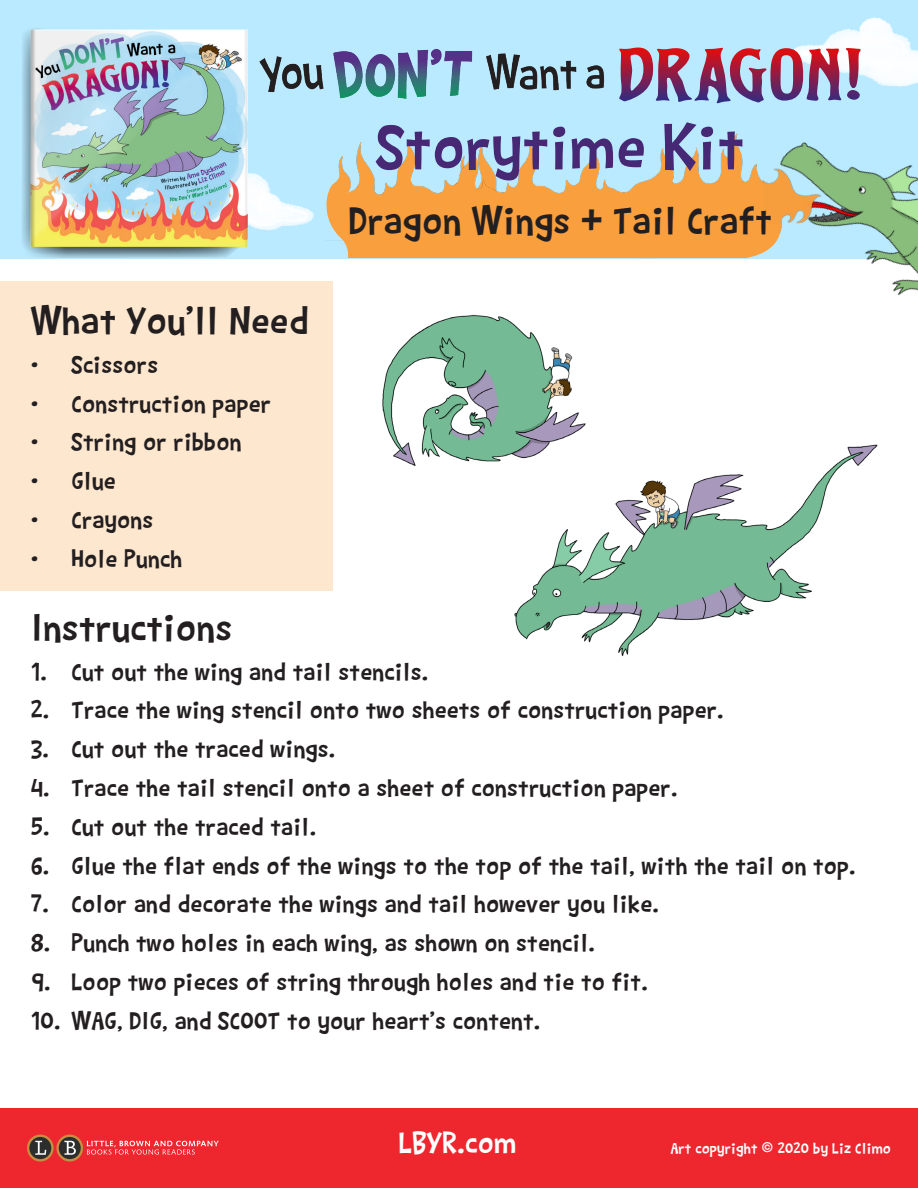
<style>
.page{position:relative;width:918px;height:1188px;background:#fff}
.page>*{position:absolute;margin:0;border:0;box-sizing:border-box;transform-origin:0 0}
.T{font:67.5px "Barthowheel";letter-spacing:.01em;color:#462875}
.T-2{font:42px "Barthowheel";letter-spacing:.01em;color:#231f20}
.T-3{font:33px "Barthowheel";letter-spacing:.01em;color:#fff}
.T-4{font:27px "Barthowheel";letter-spacing:.01em;color:#231f20}
.T-5{font:16.5px "Barthowheel";letter-spacing:.01em;color:#fff}
</style>
<div class="page">
<div style="left:0;top:282px;width:332px;height:309px;background:#fde7cf"></div>
<img style="left:353px;top:258px;width:253px;height:208px">
<img style="left:493px;top:423px;width:385px;height:234px">
<div style="left:0;top:0;width:918px;height:258px;background:#b9eaff"></div>
<img style="left:857px;top:165px;width:61px;height:131px">
<img style="left:131px;top:173px;width:184px;height:109px">
<img style="left:722px;top:142px;width:135px;height:117px">
<img style="left:506px;top:133px;width:258px;height:67px">
<img style="left:326px;top:142px;width:180px;height:93px">
<img style="left:795px;top:17px;width:123px;height:70px">
<svg style="left:22px;top:28px;width:225px;height:230px"></svg>
<svg style="left:36px;top:29px;width:206px;height:218px;background:#f2d15d"></svg>
<img style="left:29px;top:30px;width:213px;height:200px">
<svg style="left:242px;top:29px;width:6px;height:218px"></svg>
<svg style="left:30px;top:29px;width:6px;height:218px"></svg>
<img style="left:260px;top:48px;width:345px;height:51px">
<svg style="left:619px;top:48px;width:242px;height:56px"></svg>
<div style="left:338px;top:200px;width:446px;height:58px;background:#f99f3e"></div>
<div style="left:0;top:1108px;width:918px;height:80px;background:#ee262e"></div>
<svg style="left:27px;top:1135px;width:192px;height:27px"></svg>
<p class="T-2" style="left:31px;top:297px;width:279px">What You’ll Need</p>
<p class="T-4" style="left:31px;top:349px;width:129px">• Scissors</p>
<p class="T-4" style="left:31px;top:388px;width:242px">• Construction paper</p>
<p class="T-4" style="left:31px;top:427px;width:212px">• String or ribbon</p>
<p class="T-4" style="left:31px;top:466px;width:86px">• Glue</p>
<p class="T-4" style="left:31px;top:504px;width:124px">• Crayons</p>
<p class="T-4" style="left:31px;top:543px;width:153px">• Hole Punch</p>
<p class="T" style="left:376px;top:109px;width:369px">Storytime Kit</p>
<p class="T-2" style="left:349px;top:197px;width:424px">Dragon Wings + Tail Craft</p>
<p class="T-2" style="left:31px;top:604px;width:203px">Instructions</p>
<p class="T-4" style="left:31px;top:656px;width:399px">1. Cut out the wing and tail stencils.</p>
<p class="T-4" style="left:31px;top:695px;width:694px">2. Trace the wing stencil onto two sheets of construction paper.</p>
<p class="T-4" style="left:31px;top:734px;width:306px">3. Cut out the traced wings.</p>
<p class="T-4" style="left:31px;top:773px;width:648px">4. Trace the tail stencil onto a sheet of construction paper.</p>
<p class="T-4" style="left:31px;top:811px;width:287px">5. Cut out the traced tail.</p>
<p class="T-4" style="left:31px;top:850px;width:826px">6. Glue the flat ends of the wings to the top of the tail, with the tail on top.</p>
<p class="T-4" style="left:31px;top:889px;width:630px">7. Color and decorate the wings and tail however you like.</p>
<p class="T-4" style="left:31px;top:928px;width:566px">8. Punch two holes in each wing, as shown on stencil.</p>
<p class="T-4" style="left:31px;top:966px;width:618px">9. Loop two pieces of string through holes and tie to fit.</p>
<p class="T-4" style="left:31px;top:1005px;width:511px">10. WAG, DIG, and SCOOT to your heart’s content.</p>
<p class="T-3" style="left:399px;top:1124px;width:119px">LBYR.com</p>
<p class="T-5" style="left:671px;top:1139px;width:222px">Art copyright © 2020 by Liz Climo</p>
</div>
